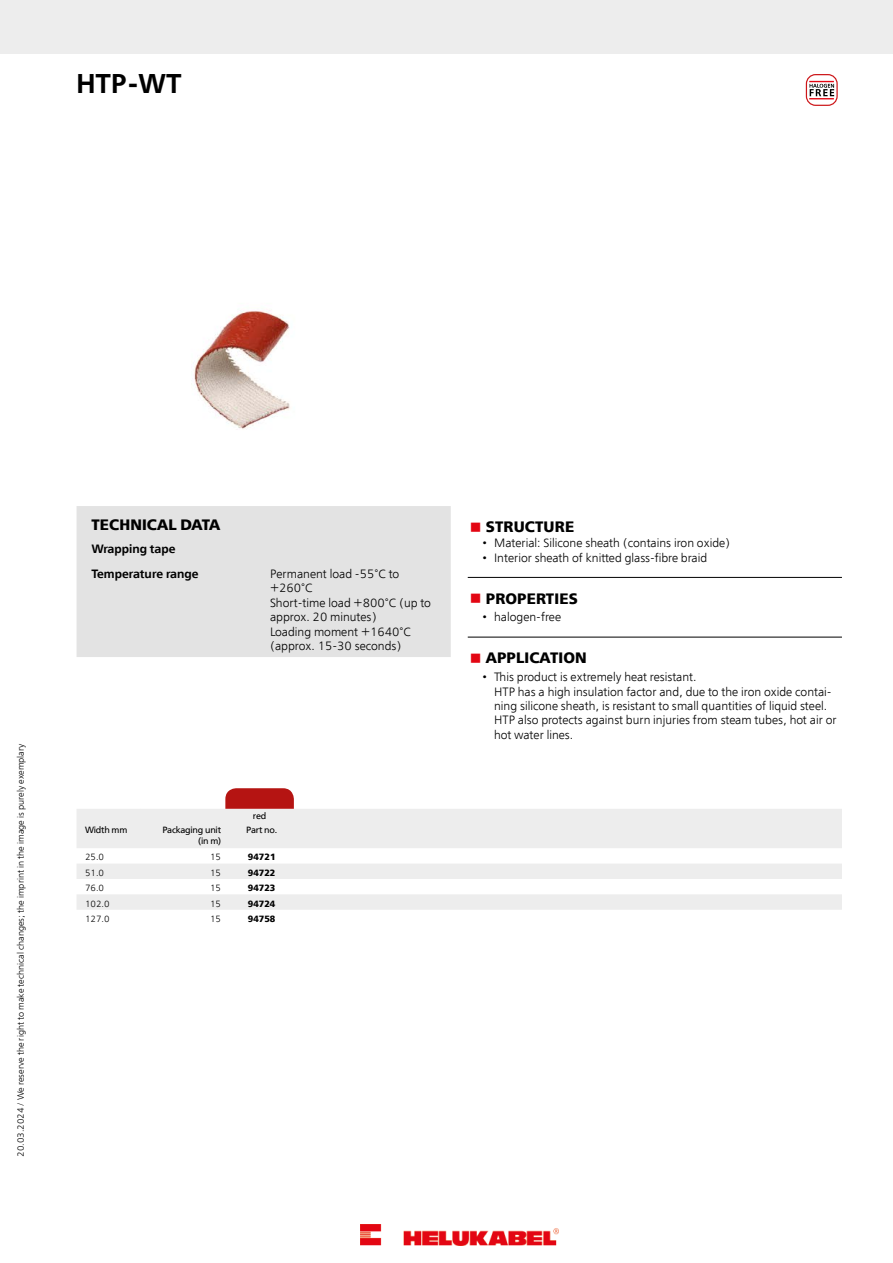
<style>
.page{position:relative;width:893px;height:1263px;background:#fff}
.page>*{position:absolute;margin:0;border:0;box-sizing:border-box;transform-origin:0 0}
.t1{font:600 27px "Free Set";color:#000}
.t2{font:700 15px "Free Set";letter-spacing:.01em;color:#000}
.t3{font:300 12px/14.4px "Free Set";color:#000}
.t4{font:600 12px/24.8px "Free Set";color:#000}
.t5{font:300 9px "Free Set";color:#000}
.t6{font:9px/10.8px "Free Set";letter-spacing:-.02em;color:#000;text-align:right}
.t7{font:700 9px "Free Set";color:#000}
.s1{color:#e30613}
</style>
<div class="page">
<div style="left:77px;top:506px;width:374px;height:151px;background:#e3e3e3"></div>
<hr style="left:468px;top:577px;width:374px;height:1px;background:#000">
<hr style="left:468px;top:637px;width:374px;height:1px;background:#000">
<svg style="left:77px;top:809px;width:765px;height:101px;fill:#ededed"></svg>
<svg style="left:225px;top:788px;width:69px;height:21px"></svg>
<div style="left:0;top:0;width:893px;height:53px;background:#ededed"></div>
<div style="left:806px;top:74px;width:32px;height:32px;border:1px solid #cd171a;border-radius:9px"></div>
<svg style="left:809px;top:81px;width:25px;height:18px"></svg>
<img style="left:194px;top:311px;width:96px;height:118px">
<img style="left:360px;top:1225px;width:198px;height:21px">
<h1 class="t1" style="left:77px;top:66px;width:107px">HTP-WT</h1>
<p class="t5" style="left:15px;top:1157px;width:415px;rotate:-90deg">20.03.2024 / We reserve the right to make technical changes; the imprint in the image is purely exemplary</p>
<p class="t2" style="left:91px;top:515px;width:130px">TECHNICAL DATA</p>
<p class="t4" style="left:91px;top:536px;width:109px">Wrapping tape<br>Temperature range</p>
<p class="t3" style="left:270px;top:567px;width:162px">Permanent load -55°C to +260°C<br>Short-time load +800°C (up to approx. 20 minutes)<br>Loading moment +1640°C (approx. 15-30 seconds)</p>
<p class="t6" style="left:253px;top:810px;width:15px">red</p>
<p class="t6" style="left:85px;top:824px;width:44px">Width mm</p>
<p class="t6" style="left:162px;top:824px;width:60px">Packaging unit (in m)</p>
<p class="t6" style="left:246px;top:824px;width:33px">Part no.</p>
<p class="t5" style="left:85px;top:852px;width:21px">25.0</p>
<p class="t5" style="left:210px;top:852px;width:13px">15</p>
<p class="t7" style="left:248px;top:851px;width:29px">94721</p>
<p class="t5" style="left:85px;top:867px;width:21px">51.0</p>
<p class="t5" style="left:210px;top:867px;width:13px">15</p>
<p class="t7" style="left:248px;top:867px;width:29px">94722</p>
<p class="t5" style="left:85px;top:882px;width:21px">76.0</p>
<p class="t5" style="left:210px;top:882px;width:13px">15</p>
<p class="t7" style="left:248px;top:882px;width:29px">94723</p>
<p class="t5" style="left:85px;top:898px;width:26px">102.0</p>
<p class="t5" style="left:210px;top:898px;width:13px">15</p>
<p class="t7" style="left:248px;top:897px;width:29px">94724</p>
<p class="t5" style="left:85px;top:913px;width:26px">127.0</p>
<p class="t5" style="left:210px;top:913px;width:13px">15</p>
<p class="t7" style="left:248px;top:913px;width:29px">94758</p>
<p class="t2" style="left:470px;top:517px;width:106px"><span class="s1">■</span> STRUCTURE</p>
<p class="t3" style="left:483px;top:536px;width:249px">• Material: Silicone sheath (contains iron oxide)</p>
<p class="t3" style="left:483px;top:550px;width:226px">• Interior sheath of knitted glass-fibre braid</p>
<p class="t2" style="left:470px;top:589px;width:109px"><span class="s1">■</span> PROPERTIES</p>
<p class="t3" style="left:483px;top:610px;width:80px">• halogen-free</p>
<p class="t2" style="left:470px;top:648px;width:118px"><span class="s1">■</span> APPLICATION</p>
<p class="t3" style="left:494px;top:670px;width:344px;text-indent:-11px">• This product is extremely heat resistant.<br>HTP has a high insulation factor and, due to the iron oxide contai&shy;ning silicone sheath, is resistant to small quantities of liquid steel.<br>HTP also protects against burn injuries from steam tubes, hot air or hot water lines.</p>
</div>
